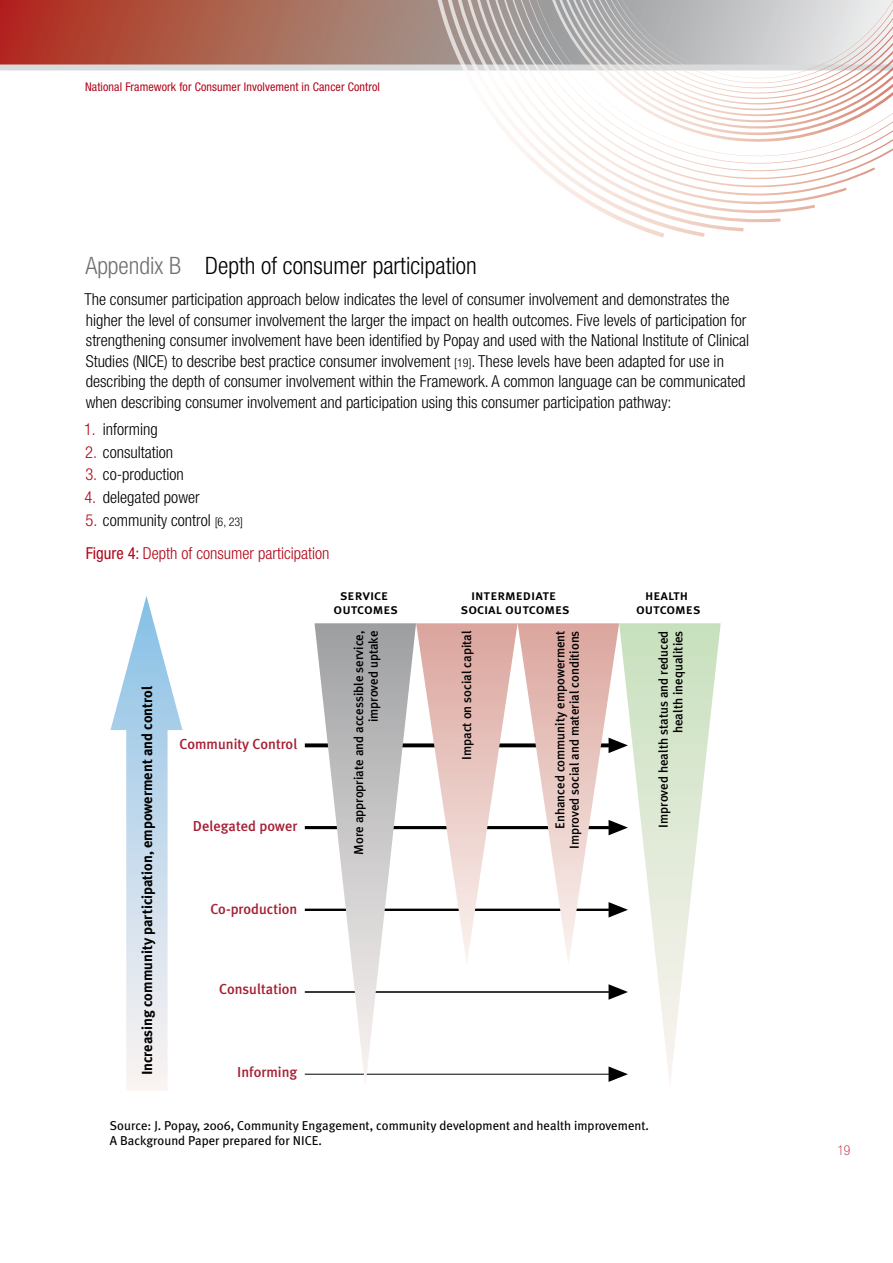
<style>
.page{position:relative;width:893px;height:1263px;background:#fff}
.page>*{position:absolute;margin:0;border:0;box-sizing:border-box;transform-origin:0 0}
.head_2_attachments{font:300 condensed 24px "Helvetica Neue LT";color:#000}
.body{font:300 condensed 16.5px/20.5px "Helvetica Neue LT";color:#000}
.body_numb{font:300 condensed 16.5px "Helvetica Neue LT";color:#000}
.head_4_figure{font:300 condensed 16.5px "Helvetica Neue LT";color:#b3071b}
.body_numb_first{font:300 condensed 16.5px "Helvetica Neue LT";color:#000}
.t1{font:500 14.55px "Meta Plus";color:#a72035}
.t2{font:14.55px/14.5px "Meta Plus Medium Caps";color:#000;text-align:center}
.t3{font:700 14.55px "Meta Plus";color:#000}
.t4{font:100 condensed 13.5px "Helvetica Neue LT";color:#b3071b}
.t5{font:500 12.9px/14.5px "Meta Plus";color:#000;text-align:right}
.t6{font:12.9px/15.5px "Meta Plus";color:#000}
.t7{font:condensed 12px "Helvetica Neue LT";letter-spacing:.01em;color:#b3071b}
.s1{color:#707172}
.s2{font-size:12px}
.s3{color:#b3071b}
.s4{font-weight:400}
</style>
<div class="page">
<svg style="left:0;top:0;width:404px;height:64px;background:#ab5b4b"></svg>
<div style="left:0;top:64px;width:893px;height:6px;background:#d9dadb"></div>
<svg style="left:404px;top:0;width:259px;height:238px"></svg>
<svg style="left:417px;top:0;width:326px;height:237px"></svg>
<svg style="left:430px;top:0;width:314px;height:231px"></svg>
<svg style="left:442px;top:0;width:302px;height:230px"></svg>
<svg style="left:454px;top:0;width:327px;height:226px"></svg>
<svg style="left:465px;top:0;width:350px;height:214px"></svg>
<svg style="left:476px;top:0;width:357px;height:204px"></svg>
<svg style="left:486px;top:0;width:361px;height:194px"></svg>
<svg style="left:496px;top:0;width:369px;height:184px"></svg>
<svg style="left:505px;top:0;width:370px;height:174px"></svg>
<svg style="left:514px;top:0;width:367px;height:165px"></svg>
<svg style="left:523px;top:0;width:370px;height:157px"></svg>
<svg style="left:110px;top:596px;width:72px;height:494px"></svg>
<svg style="left:305px;top:743px;width:10px;height:4px"></svg>
<hr style="left:305px;top:826px;width:304px;height:3px;background:#000">
<hr style="left:305px;top:909px;width:304px;height:2px;background:#000">
<hr style="left:305px;top:991px;width:304px;height:2px;background:#000">
<svg style="left:609px;top:984px;width:10px;height:16px"></svg>
<hr style="left:305px;top:1074px;width:304px;height:1px;background:#000">
<svg style="left:609px;top:1066px;width:10px;height:16px"></svg>
<svg style="left:315px;top:623px;width:101px;height:460px"></svg>
<svg style="left:619px;top:623px;width:102px;height:459px"></svg>
<svg style="left:416px;top:623px;width:212px;height:342px"></svg>
<p class="t7" style="left:85px;top:80px;width:296px">National Framework for Consumer Involvement in Cancer Control</p>
<p class="head_2_attachments" style="left:85px;top:252px;width:393px"><span class="s1">Appendix B</span> Depth of consumer participation</p>
<p class="body" style="left:84px;top:289px;width:666px">The consumer participation approach below indicates the level of consumer involvement and demonstrates the higher the level of consumer involvement the larger the impact on health outcomes. Five levels of participation for strengthening consumer involvement have been identified by Popay and used with the National Institute of Clinical Studies (NICE) to describe best practice consumer involvement <span class="s2">[19]</span>. These levels have been adapted for use in describing the depth of consumer involvement within the Framework. A common language can be communicated when describing consumer involvement and participation using this consumer participation pathway:</p>
<p class="body_numb_first" style="left:84px;top:420px;width:75px"><span class="s3">1.</span> informing</p>
<p class="body_numb" style="left:85px;top:442px;width:89px"><span class="s3">2.</span> consultation</p>
<p class="body_numb" style="left:85px;top:465px;width:100px"><span class="s3">3.</span> co-production</p>
<p class="body_numb" style="left:84px;top:488px;width:117px"><span class="s3">4.</span> delegated power</p>
<p class="body_numb" style="left:86px;top:510px;width:159px"><span class="s3">5.</span> community control <span class="s2">[6, 23]</span></p>
<p class="head_4_figure" style="left:86px;top:544px;width:245px"><span class="s4">Figure 4:</span> Depth of consumer participation</p>
<p class="t3" style="left:139px;top:1075px;width:391px;rotate:-90deg">Increasing community participation, empowerment and control</p>
<p class="t1" style="left:180px;top:736px;width:119px">Community Control</p>
<p class="t1" style="left:193px;top:817px;width:106px">Delegated power</p>
<p class="t1" style="left:210px;top:900px;width:89px">Co-production</p>
<p class="t1" style="left:219px;top:981px;width:80px">Consultation</p>
<p class="t1" style="left:237px;top:1064px;width:61px">Informing</p>
<p class="t2" style="left:334px;top:587px;width:66px">service outcomes</p>
<p class="t2" style="left:461px;top:587px;width:110px">intermediate social outcomes</p>
<p class="t2" style="left:636px;top:587px;width:66px">health outcomes</p>
<p class="t5" style="left:351px;top:855px;width:226px;rotate:-90deg">More appropriate and accessible service, improved uptake</p>
<p class="t5" style="left:459px;top:760px;width:131px;rotate:-90deg">Impact on social capital</p>
<p class="t5" style="left:552px;top:849px;width:220px;rotate:-90deg">Enhanced community empowerment<br>Improved social and material conditions</p>
<p class="t5" style="left:656px;top:827px;width:199px;rotate:-90deg">Improved health status and reduced health inequalities</p>
<p class="t6" style="left:110px;top:1118px;width:541px">Source: J. Popay, 2006, Community Engagement, community development and health improvement.<br>A Background Paper prepared for NICE.</p>
<p class="t4" style="left:837px;top:1142px;width:14px">19</p>
</div>
